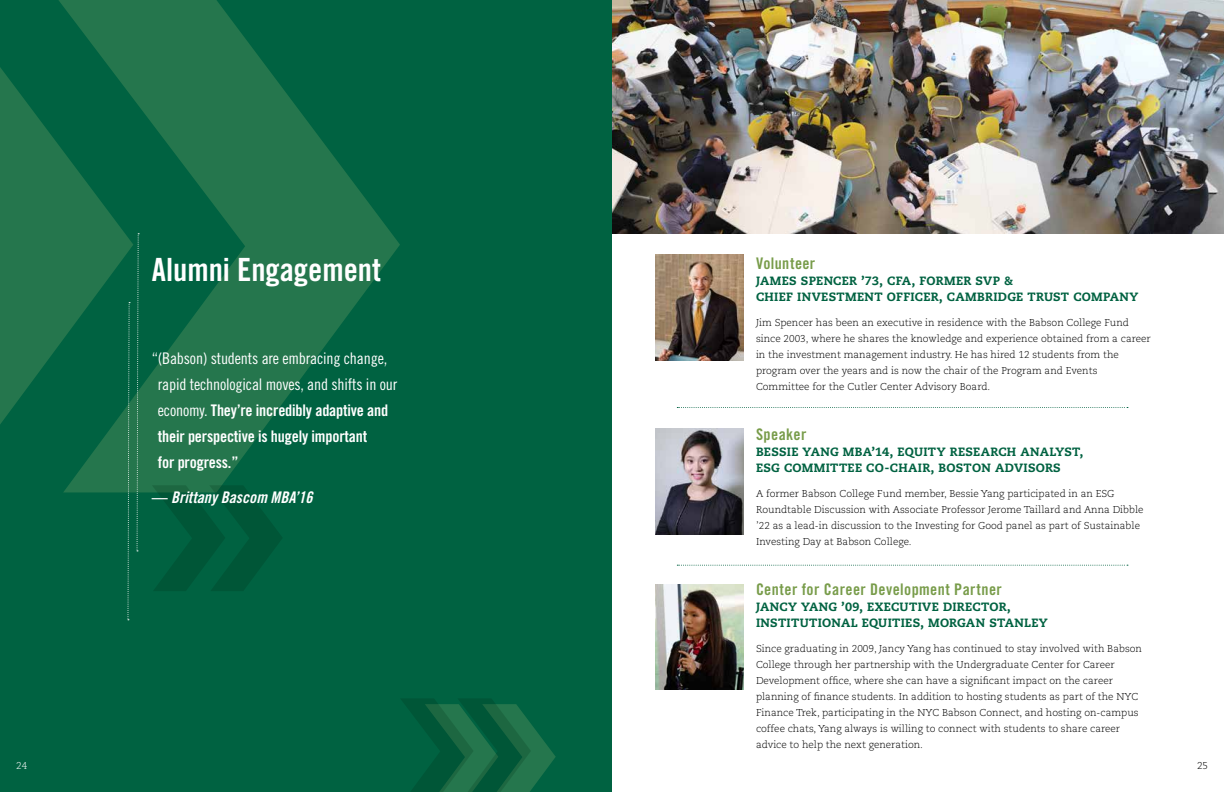
<style>
.page{position:relative;width:1224px;height:792px;background:#fff}
.page>*{position:absolute;margin:0;border:0;box-sizing:border-box;transform-origin:0 0}
.t1{font:32px "Trade Gothic LT Std Bd Cn 20";color:#fff}
.t2{font:16px/26px "Trade Gothic LT Std Bd Cn 20";letter-spacing:-.01em;color:#fff}
.t3{font:16px/26px "Trade Gothic LT Std Cn 18";letter-spacing:-.01em;color:#fff}
.t4{font:16px "Trade Gothic LT Std Bd Cn 20";letter-spacing:.025em;color:#789c4a}
.t5{font:16px "Trade Gothic LT Std Bd Cn 20 Obl";color:#fff}
.t6{font:800 12px/16px "Caecilia LT Std";letter-spacing:.025em;color:#006241}
.t7{font:300 10px/16px "Caecilia LT Std";color:#000}
.t8{font:300 10px "Caecilia LT Std";color:#fff}
.s1{font-family:"Trade Gothic LT Std Cn 18"}
.s2{font-family:"Trade Gothic LT Std Bd Cn 20"}
</style>
<div class="page">
<div style="left:0;top:0;width:612px;height:792px;background:#006241"></div>
<svg style="left:0;top:0;width:400px;height:492px;fill:#25764d"></svg>
<svg style="left:136px;top:233px;width:3px;height:318px"></svg>
<svg style="left:127px;top:302px;width:3px;height:318px"></svg>
<svg style="left:152px;top:485px;width:131px;height:106px"></svg>
<svg style="left:401px;top:699px;width:155px;height:93px"></svg>
<img style="left:655px;top:254px;width:88px;height:106px">
<img style="left:612px;top:0;width:612px;height:233px">
<img style="left:655px;top:428px;width:88px;height:106px">
<img style="left:655px;top:584px;width:88px;height:106px">
<svg style="left:677px;top:407px;width:451px;height:1px"></svg>
<svg style="left:677px;top:565px;width:451px;height:1px"></svg>
<h1 class="t1" style="left:152px;top:250px;width:231px">Alumni Engagement</h1>
<h2 class="t4" style="left:756px;top:253px;width:61px">Volunteer</h2>
<p class="t6" style="left:756px;top:273px;width:384px">JAMES SPENCER ’73, CFA, FORMER SVP &amp;<br>CHIEF INVESTMENT OFFICER, CAMBRIDGE TRUST COMPANY</p>
<p class="t7" style="left:756px;top:315px;width:396px">Jim Spencer has been an executive in residence with the Babson College Fund since 2003, where he shares the knowledge and experience obtained from a career in the investment management industry. He has hired 12 students from the program over the years and is now the chair of the Program and Events Committee for the Cutler Center Advisory Board.</p>
<h2 class="t4" style="left:756px;top:424px;width:52px">Speaker</h2>
<p class="t6" style="left:756px;top:444px;width:329px">BESSIE YANG MBA’14, EQUITY RESEARCH ANALYST,<br>ESG COMMITTEE CO-CHAIR, BOSTON ADVISORS</p>
<p class="t7" style="left:756px;top:486px;width:389px">A former Babson College Fund member, Bessie Yang participated in an ESG Roundtable Discussion with Associate Professor Jerome Taillard and Anna Dibble ’22 as a lead-in discussion to the Investing for Good panel as part of Sustainable Investing Day at Babson College.</p>
<h2 class="t4" style="left:756px;top:579px;width:247px">Center for Career Development Partner</h2>
<p class="t6" style="left:756px;top:599px;width:293px">JANCY YANG ’09, EXECUTIVE DIRECTOR,<br>INSTITUTIONAL EQUITIES, MORGAN STANLEY</p>
<p class="t7" style="left:756px;top:641px;width:388px">Since graduating in 2009, Jancy Yang has continued to stay involved with Babson College through her partnership with the Undergraduate Center for Career Development office, where she can have a significant impact on the career planning of finance students. In addition to hosting students as part of the NYC Finance Trek, participating in the NYC Babson Connect, and hosting on-campus coffee chats, Yang always is willing to connect with students to share career advice to help the next generation.</p>
<h2 class="t3" style="left:158px;top:345px;width:241px;text-indent:-6px">“(Babson) students are embracing change, rapid technological moves, and shifts in our</h2>
<h2 class="t2" style="left:158px;top:397px;width:232px"><span class="s1">economy.</span> They’re incredibly adaptive and their perspective is hugely important<br>for progress.”</h2>
<h2 class="t5" style="left:152px;top:487px;width:162px"><span class="s2">—</span> Brittany Bascom MBA’16</h2>
<p class="t8" style="left:16px;top:760px;width:13px">24</p>
<p class="t7" style="left:1197px;top:758px;width:13px">25</p>
</div>
